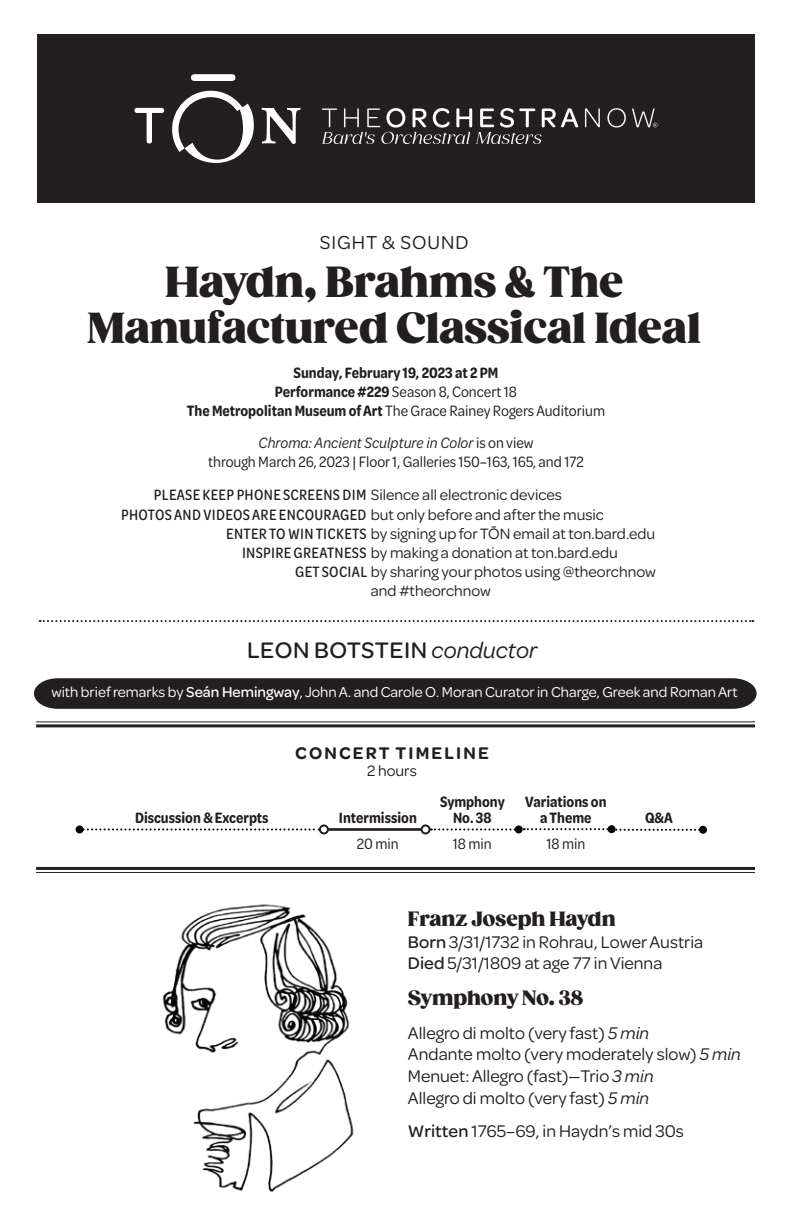
<style>
.page{position:relative;width:792px;height:1224px;background:#fff}
.page>*{position:absolute;margin:0;border:0;box-sizing:border-box;transform-origin:0 0}
.t1{font:800 42px/46px "Gazpacho";color:#231f20;text-align:center}
.t2{font:500 24px "Omnes";letter-spacing:.02em;color:#231f20}
.t3{font:800 20px "Gazpacho";color:#231f20}
.t4{font:20px "Omnes";letter-spacing:.05em;color:#231f20}
.t5{font:18px "Omnes";color:#231f20}
.t6{font:600 18px "Omnes";letter-spacing:.12em;color:#231f20}
.t7{font:16px "Omnes";color:#231f20}
.t8{font:16px/19.2px "Omnes Cond";color:#231f20;text-align:center}
.t9{font:600 16px/16px "Omnes Cond";color:#231f20;text-align:center}
.t10{font:italic 16px "Omnes Cond";color:#231f20}
.t11{font:15.2px "Omnes";color:#fff}
.s1{font-weight:600}
.s2{font-style:normal}
.s3{font-family:"Omnes Narrow";font-weight:500}
.s4{font-weight:400;font-style:italic}
.s5{font-weight:500}
.s6{font-style:italic}
</style>
<div class="page">
<div style="left:37px;top:34px;width:718px;height:169px;background:#231f20"></div>
<svg style="left:40px;top:620px;width:713px;height:2px"></svg>
<svg style="left:261px;top:108px;width:40px;height:36px"></svg>
<svg style="left:191px;top:74px;width:44px;height:7px"></svg>
<svg style="left:172px;top:91px;width:82px;height:72px"></svg>
<svg style="left:135px;top:108px;width:29px;height:35px"></svg>
<svg style="left:585px;top:108px;width:15px;height:19px"></svg>
<svg style="left:607px;top:108px;width:19px;height:20px"></svg>
<svg style="left:632px;top:108px;width:25px;height:19px"></svg>
<svg style="left:322px;top:108px;width:256px;height:36px"></svg>
<hr style="left:36px;top:721px;width:719px;height:1px;background:#231f20">
<hr style="left:36px;top:724px;width:719px;height:3px;background:#231f20">
<hr style="left:36px;top:867px;width:719px;height:3px;background:#231f20">
<hr style="left:36px;top:872px;width:719px;height:1px;background:#231f20">
<svg style="left:34px;top:678px;width:723px;height:31px;background:#292526"></svg>
<img style="left:162px;top:904px;width:192px;height:288px">
<svg style="left:84px;top:828px;width:235px;height:2px"></svg>
<div style="left:76px;top:825px;width:8px;height:8px;background:#040503;border-radius:50%"></div>
<div style="left:515px;top:825px;width:8px;height:8px;background:#040503;border-radius:50%"></div>
<hr style="left:328px;top:828px;width:94px;height:1px;background:#231f20">
<hr style="left:328px;top:829px;width:94px;height:1px;background:#231f20">
<hr style="left:328px;top:830px;width:94px;height:1px;background:#231f20">
<div style="left:319px;top:824px;width:10px;height:10px;border:2px solid #231f20;border-radius:50%"></div>
<div style="left:421px;top:824px;width:10px;height:10px;border:2px solid #231f20;border-radius:50%"></div>
<div style="left:699px;top:826px;width:8px;height:8px;background:#040503;border-radius:50%"></div>
<svg style="left:431px;top:828px;width:269px;height:3px"></svg>
<div style="left:608px;top:825px;width:8px;height:8px;background:#040503;border-radius:50%"></div>
<p class="t4" style="left:320px;top:229px;width:150px">SIGHT &amp; SOUND</p>
<p class="t1" style="left:87px;top:259px;width:615px">Haydn, Brahms &amp; The<br>Manufactured Classical Ideal</p>
<p class="t9" style="left:294px;top:364px;width:206px">Sunday, February 19, 2023 at 2 PM</p>
<p class="t8" style="left:187px;top:381px;width:420px"><span class="s1">Performance #229</span> Season 8, Concert 18<br><span class="s1">The Metropolitan Museum of Art</span> The Grace Rainey Rogers Auditorium</p>
<p class="t10" style="left:259px;top:432px;width:277px">Chroma: Ancient Sculpture in Color <span class="s2">is on view</span></p>
<p class="t8" style="left:208px;top:451px;width:377px">through March 26, 2023 | Floor 1, Galleries 150–163, 165, and 172</p>
<p class="t7" style="left:154px;top:484px;width:410px"><span class="s3">PLEASE KEEP PHONE SCREENS DIM</span> Silence all electronic devices</p>
<p class="t7" style="left:121px;top:504px;width:484px"><span class="s3">PHOTOS AND VIDEOS ARE ENCOURAGED</span> but only before and after the music</p>
<p class="t7" style="left:226px;top:523px;width:431px"><span class="s3">ENTER TO WIN TICKETS</span> by signing up for TŌN email at ton.bard.edu</p>
<p class="t7" style="left:242px;top:542px;width:377px"><span class="s3">INSPIRE GREATNESS</span> by making a donation at ton.bard.edu</p>
<p class="t7" style="left:295px;top:561px;width:362px"><span class="s3">GET SOCIAL</span> by sharing your photos using @theorchnow</p>
<p class="t7" style="left:371px;top:580px;width:122px">and #theorchnow</p>
<p class="t2" style="left:247px;top:633px;width:292px">LEON BOTSTEIN <span class="s4">conductor</span></p>
<p class="t11" style="left:51px;top:682px;width:688px">with brief remarks by <span class="s5">Seán Hemingway</span>, John A. and Carole O. Moran Curator in Charge, Greek and Roman Art</p>
<p class="t9" style="left:135px;top:809px;width:135px">Discussion &amp; Excerpts</p>
<p class="t6" style="left:295px;top:740px;width:195px">CONCERT TIMELINE</p>
<p class="t7" style="left:367px;top:760px;width:51px">2 hours</p>
<p class="t9" style="left:339px;top:809px;width:79px">Intermission</p>
<p class="t8" style="left:357px;top:833px;width:43px">20 min</p>
<p class="t9" style="left:440px;top:793px;width:66px">Symphony<br>No. 38</p>
<p class="t8" style="left:453px;top:834px;width:41px">18 min</p>
<p class="t9" style="left:525px;top:793px;width:83px">Variations on a Theme</p>
<p class="t8" style="left:546px;top:834px;width:41px">18 min</p>
<p class="t9" style="left:645px;top:809px;width:29px">Q&amp;A</p>
<p class="t3" style="left:408px;top:907px;width:209px">Franz Joseph Haydn</p>
<p class="t5" style="left:408px;top:930px;width:297px"><span class="s5">Born</span> 3/31/1732 in Rohrau, Lower Austria</p>
<p class="t5" style="left:408px;top:951px;width:256px"><span class="s5">Died</span> 5/31/1809 at age 77 in Vienna</p>
<p class="t3" style="left:408px;top:986px;width:177px">Symphony No. 38</p>
<p class="t5" style="left:408px;top:1021px;width:243px">Allegro di molto (very fast) <span class="s6">5 min</span></p>
<p class="t5" style="left:408px;top:1042px;width:334px">Andante molto (very moderately slow) <span class="s6">5 min</span></p>
<p class="t5" style="left:408px;top:1064px;width:247px">Menuet: Allegro (fast)—Trio <span class="s6">3 min</span></p>
<p class="t5" style="left:408px;top:1086px;width:243px">Allegro di molto (very fast) <span class="s6">5 min</span></p>
<p class="t5" style="left:408px;top:1119px;width:277px"><span class="s5">Written</span> 1765–69, in Haydn’s mid 30s</p>
</div>
